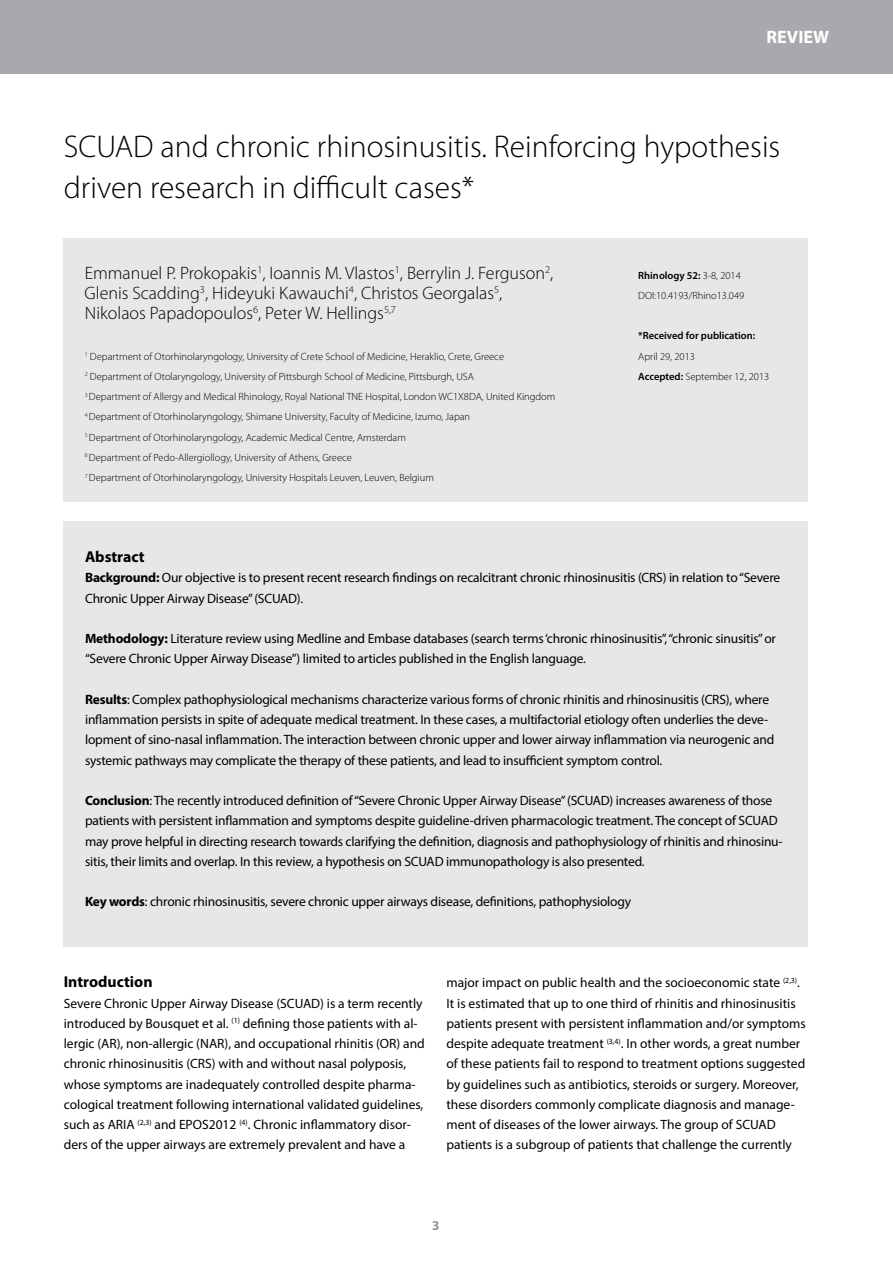
<style>
.page{position:relative;width:893px;height:1263px;background:#fff}
.page>*{position:absolute;margin:0;border:0;box-sizing:border-box;transform-origin:0 0}
.t1{font:300 31.5px/40.5px "Myriad Pro";color:#000}
.t2{font:300 18px/20.2px "Myriad Pro";color:#000}
.t3{font:700 18px "Myriad Pro";color:#fff}
.t4{font:700 15.75px "Myriad Pro";color:#000}
.t5{font:13.5px/20.2px "Myriad Pro";letter-spacing:-.015em;color:#000}
.t6{font:700 13.5px "Myriad Pro";color:#939598}
.t7{font:300 10.5px/20.2px "Myriad Pro";color:#000}
.t8{font:600 10.5px "Myriad Pro";color:#000}
.s1{font-weight:600}
.s2{font-weight:700}
</style>
<div class="page">
<div style="left:0;top:0;width:893px;height:74px;background:#a7a9ac"></div>
<div style="left:64px;top:522px;width:744px;height:425px;background:#e6e7e8"></div>
<div style="left:63px;top:238px;width:745px;height:263px;background:#e6e7e8"></div>
<h2 class="t3" style="left:766px;top:25px;width:64px">REVIEW</h2>
<h1 class="t1" style="left:64px;top:127px;width:718px">SCUAD and chronic rhinosinusitis. Reinforcing hypothesis driven research in difficult cases*</h1>
<h2 class="t2" style="left:85px;top:263px;width:470px">Emmanuel P. Prokopakis<sup>1</sup>, Ioannis M. Vlastos<sup>1</sup>, Berrylin J. Ferguson<sup>2</sup>,<br>Glenis Scadding<sup>3</sup>, Hideyuki Kawauchi<sup>4</sup>, Christos Georgalas<sup>5</sup>,<br>Nikolaos Papadopoulos<sup>6</sup>, Peter W. Hellings<sup>5,7</sup></h2>
<p class="t7" style="left:85px;top:346px;width:472px"><sup>1</sup> Department of Otorhinolaryngology, University of Crete School of Medicine, Heraklio, Crete, Greece<br><sup>2</sup> Department of Otolaryngology, University of Pittsburgh School of Medicine, Pittsburgh, USA<br><sup>3</sup> Department of Allergy and Medical Rhinology, Royal National TNE Hospital, London WC1X8DA, United Kingdom <sup>4</sup> Department of Otorhinolaryngology, Shimane University, Faculty of Medicine, Izumo, Japan<br><sup>5</sup> Department of Otorhinolaryngology, Academic Medical Centre, Amsterdam<br><sup>6</sup> Department of Pedo-Allergiollogy, University of Athens, Greece<br><sup>7</sup> Department of Otorhinolaryngology, University Hospitals Leuven, Leuven, Belgium</p>
<p class="t7" style="left:638px;top:265px;width:108px"><span class="s1">Rhinology 52:</span> 3-8, 2014<br>DOI:10.4193/Rhino13.049</p>
<p class="t8" style="left:638px;top:329px;width:119px">*Received for publication:</p>
<p class="t7" style="left:638px;top:346px;width:133px">April 29, 2013<br><span class="s1">Accepted:</span> September 12, 2013</p>
<p class="t4" style="left:85px;top:546px;width:61px">Abstract</p>
<p class="t5" style="left:85px;top:567px;width:697px"><span class="s2">Background:</span> Our objective is to present recent research findings on recalcitrant chronic rhinosinusitis (CRS) in relation to “Severe<br>Chronic Upper Airway Disease” (SCUAD).</p>
<p class="t5" style="left:85px;top:628px;width:692px"><span class="s2">Methodology:</span> Literature review using Medline and Embase databases (search terms ‘chronic rhinosinusitis”, “chronic sinusitis” or “Severe Chronic Upper Airway Disease”) limited to articles published in the English language.</p>
<p class="t5" style="left:85px;top:689px;width:691px"><span class="s2">Results</span>: Complex pathophysiological mechanisms characterize various forms of chronic rhinitis and rhinosinusitis (CRS), where inflammation persists in spite of adequate medical treatment. In these cases, a multifactorial etiology often underlies the deve&shy;lopment of sino-nasal inflammation. The interaction between chronic upper and lower airway inflammation via neurogenic and systemic pathways may complicate the therapy of these patients, and lead to insufficient symptom control.</p>
<p class="t5" style="left:85px;top:790px;width:699px"><span class="s2">Conclusion</span>: The recently introduced definition of “Severe Chronic Upper Airway Disease” (SCUAD) increases awareness of those patients with persistent inflammation and symptoms despite guideline-driven pharmacologic treatment. The concept of SCUAD may prove helpful in directing research towards clarifying the definition, diagnosis and pathophysiology of rhinitis and rhinosinu&shy;sitis, their limits and overlap. In this review, a hypothesis on SCUAD immunopathology is also presented.</p>
<p class="t5" style="left:85px;top:891px;width:548px"><span class="s2">Key words</span>: chronic rhinosinusitis, severe chronic upper airways disease, definitions, pathophysiology</p>
<p class="t4" style="left:64px;top:972px;width:90px">Introduction</p>
<p class="t5" style="left:64px;top:993px;width:362px">Severe Chronic Upper Airway Disease (SCUAD) is a term recently introduced by Bousquet et al. <sup>(1)</sup> defining those patients with al&shy;lergic (AR), non-allergic (NAR), and occupational rhinitis (OR) and chronic rhinosinusitis (CRS) with and without nasal polyposis, whose symptoms are inadequately controlled despite pharma&shy;cological treatment following international validated guidelines, such as ARIA <sup>(2,3)</sup> and EPOS2012 <sup>(4)</sup>. Chronic inflammatory disor&shy;ders of the upper airways are extremely prevalent and have a</p>
<p class="t5" style="left:446px;top:972px;width:361px">major impact on public health and the socioeconomic state <sup>(2,3)</sup>.<br>It is estimated that up to one third of rhinitis and rhinosinusitis patients present with persistent inflammation and/or symptoms despite adequate treatment <sup>(3,4)</sup>. In other words, a great number of these patients fail to respond to treatment options suggested by guidelines such as antibiotics, steroids or surgery. Moreover, these disorders commonly complicate diagnosis and manage&shy;ment of diseases of the lower airways. The group of SCUAD patients is a subgroup of patients that challenge the currently</p>
<p class="t6" style="left:432px;top:1217px;width:9px">3</p>
</div>
